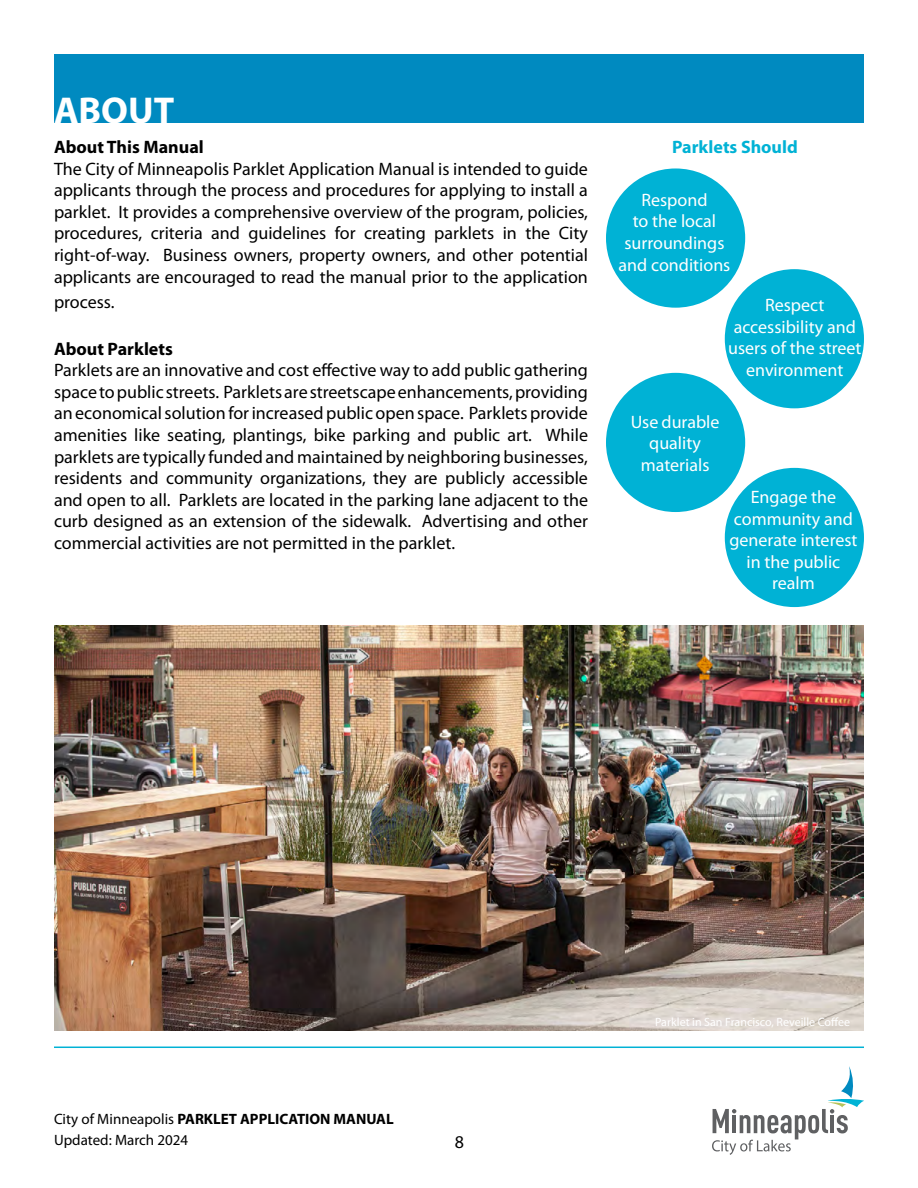
<style>
.page{position:relative;width:918px;height:1188px;background:#fff}
.page>*{position:absolute;margin:0;border:0;box-sizing:border-box;transform-origin:0 0}
.t1{font:700 37.5px "Myriad Pro";color:#fff}
.t2{font:18px/21.6px "Myriad Pro";color:#000;text-align:justify}
.t3{font:18px/21.6px "Myriad Pro";color:#fff;text-align:center}
.t4{font:700 18px "Myriad Pro";color:#000}
.t5{font:700 18px "Myriad Pro";color:#00b2d5}
.t6{font:15px/21.6px "Myriad Pro";color:#000}
.t7{font:12px "Myriad Pro";color:#fff}
.s1{font-weight:700}
</style>
<div class="page">
<div style="left:54px;top:54px;width:810px;height:68px;background:#008ac0"></div>
<hr style="left:54px;top:1047px;width:810px;height:1px;background:#00b2d5">
<svg style="left:712px;top:1066px;width:152px;height:89px"></svg>
<img style="left:54px;top:626px;width:810px;height:404px">
<div style="left:606px;top:168px;width:139px;height:140px;background:#00b2d5;border-radius:50%"></div>
<div style="left:725px;top:269px;width:139px;height:139px;background:#00b2d5;border-radius:50%"></div>
<div style="left:725px;top:468px;width:139px;height:139px;background:#00b2d5;border-radius:50%"></div>
<div style="left:606px;top:373px;width:139px;height:139px;background:#00b2d5;border-radius:50%"></div>
<p class="t1" style="left:54px;top:86px;width:122px">ABOUT</p>
<p class="t4" style="left:54px;top:135px;width:151px">About This Manual</p>
<p class="t2" style="left:54px;top:157px;width:536px">The City of Minneapolis Parklet Application Manual is intended to guide applicants through the process and procedures for applying to install a parklet. It provides a comprehensive overview of the program, policies, procedures, criteria and guidelines for creating parklets in the City right-of-way. Business owners, property owners, and other potential applicants are encouraged to read the manual prior to the application</p>
<p class="t2" style="left:54px;top:291px;width:62px">process.</p>
<p class="t4" style="left:54px;top:337px;width:120px">About Parklets</p>
<p class="t2" style="left:54px;top:359px;width:536px">Parklets are an innovative and cost effective way to add public gathering space to public streets. Parklets are streetscape enhancements, providing an economical solution for increased public open space. Parklets provide amenities like seating, plantings, bike parking and public art. While parklets are typically funded and maintained by neighboring businesses, residents and community organizations, they are publicly accessible and open to all. Parklets are located in the parking lane adjacent to the curb designed as an extension of the sidewalk. Advertising and other commercial activities are not permitted in the parklet.</p>
<p class="t5" style="left:672px;top:135px;width:127px">Parklets Should</p>
<p class="t3" style="left:618px;top:189px;width:113px">Respond<br>to the local surroundings and conditions</p>
<p class="t3" style="left:728px;top:294px;width:135px">Respect accessibility and users of the street environment</p>
<p class="t3" style="left:631px;top:410px;width:90px">Use durable quality materials</p>
<p class="t3" style="left:730px;top:486px;width:129px">Engage the community and generate interest in the public realm</p>
<p class="t6" style="left:54px;top:1108px;width:341px">City of Minneapolis <span class="s1">PARKLET APPLICATION MANUAL<br></span>Updated: March 2024</p>
<p class="t2" style="left:455px;top:1130px;width:11px">8</p>
<p class="t7" style="left:655px;top:1015px;width:196px">Parklet in San Francisco, Reveille Coffee</p>
</div>
